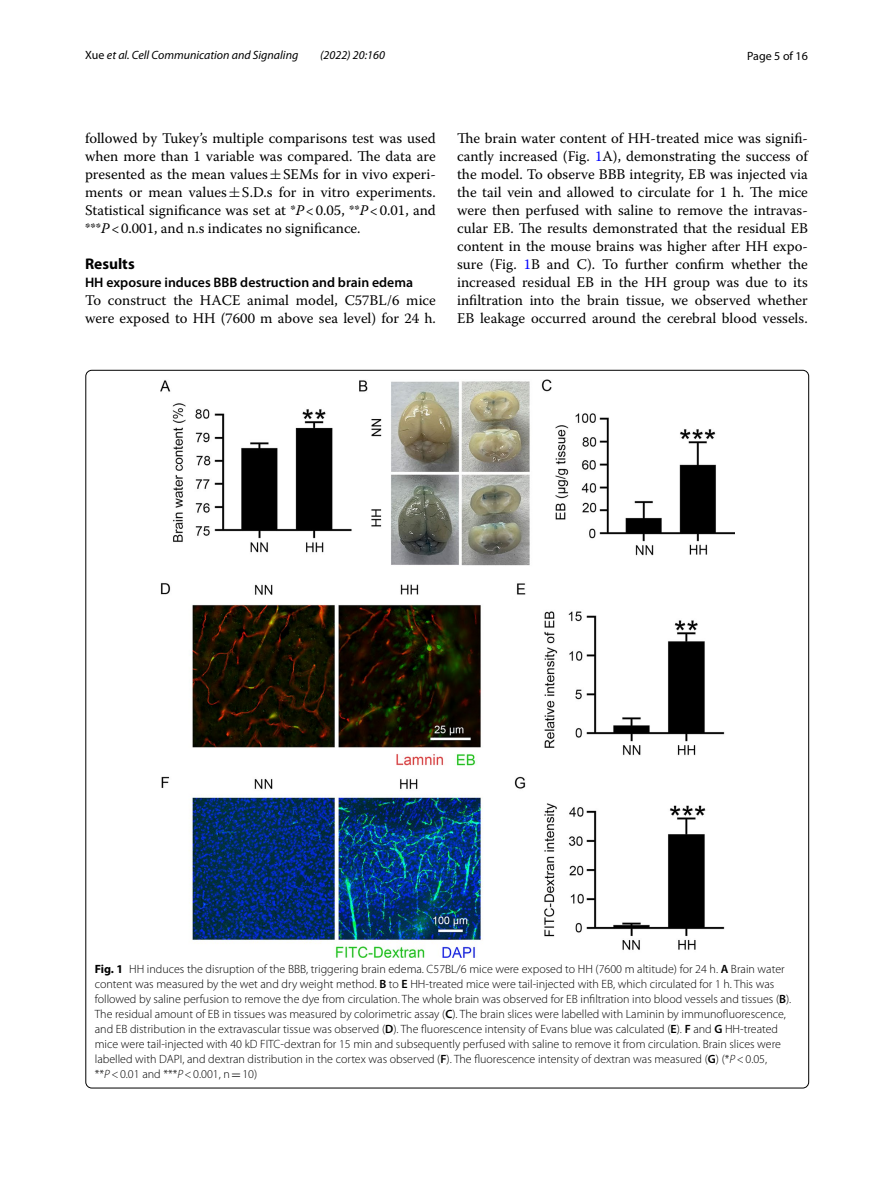
<style>
.page{position:relative;width:893px;height:1187px;background:#fff}
.page>*{position:absolute;margin:0;border:0;box-sizing:border-box;transform-origin:0 0}
.t1{font:700 15.45px "Myriad Pro";color:#000}
.t2{font:14.7px/18px "Warnock Pro";color:#000;text-align:justify}
.t3{font:600 13.8px "Myriad Pro";color:#000}
.t4{font:300 12px/15px "Myriad Pro";color:#000}
.t5{font:italic 12px "Myriad Pro";color:#000}
.t6{font:12px "Myriad Pro";color:#000}
.s1{font-style:normal}
.s2{font-family:"MTSY"}
.s3{font-style:italic}
.s4{color:#00f}
.s5{font-weight:700}
.s6{font-weight:600}
.s7{font-family:"MTSY";font-weight:400}
</style>
<div class="page">
<img style="left:160px;top:379px;width:574px;height:578px">
<p class="t5" style="left:85px;top:48px;width:215px"><span class="s1">Xue</span> et al. Cell Communication and Signaling</p>
<p class="t5" style="left:320px;top:48px;width:66px">(2022) 20:160</p>
<p class="t6" style="left:747px;top:48px;width:62px">Page 5 of 16</p>
<p class="t2" style="left:85px;top:128px;width:352px">followed by Tukey’s multiple comparisons test was used when more than 1 variable was compared. The data are presented as the mean values<span class="s2">±</span>SEMs for in vivo experi&shy;ments or mean values<span class="s2">±</span>S.D.s for in vitro experiments.<br>Statistical significance was set at *<span class="s3">P</span>&lt;0.05, **<span class="s3">P</span>&lt;0.01, and ***<span class="s3">P</span>&lt;0.001, and n.s indicates no significance.</p>
<p class="t1" style="left:85px;top:253px;width:51px">Results</p>
<p class="t3" style="left:85px;top:273px;width:329px">HH exposure induces BBB destruction and brain edema</p>
<p class="t2" style="left:85px;top:290px;width:352px">To construct the HACE animal model, C57BL/6 mice were exposed to HH (7600 m above sea level) for 24 h.</p>
<p class="t2" style="left:457px;top:128px;width:352px">The brain water content of HH-treated mice was signifi&shy;cantly increased (Fig. <span class="s4">1</span>A), demonstrating the success of the model. To observe BBB integrity, EB was injected via the tail vein and allowed to circulate for 1 h. The mice were then perfused with saline to remove the intravas&shy;cular EB. The results demonstrated that the residual EB content in the mouse brains was higher after HH expo&shy;sure (Fig. <span class="s4">1</span>B and C). To further confirm whether the increased residual EB in the HH group was due to its infiltration into the brain tissue, we observed whether EB leakage occurred around the cerebral blood vessels.</p>
<p class="t4" style="left:95px;top:961px;width:698px"><span class="s5">Fig. 1</span> HH induces the disruption of the BBB, triggering brain edema. C57BL/6 mice were exposed to HH (7600 m altitude) for 24 h. <span class="s6">A</span> Brain water content was measured by the wet and dry weight method. <span class="s6">B</span> to <span class="s6">E</span> HH-treated mice were tail-injected with EB, which circulated for 1 h. This was followed by saline perfusion to remove the dye from circulation. The whole brain was observed for EB infiltration into blood vessels and tissues (<span class="s6">B</span>).<br>The residual amount of EB in tissues was measured by colorimetric assay (<span class="s6">C</span>). The brain slices were labelled with Laminin by immunofluorescence, and EB distribution in the extravascular tissue was observed (<span class="s6">D</span>). The fluorescence intensity of Evans blue was calculated (<span class="s6">E</span>). <span class="s6">F</span> and <span class="s6">G</span> HH-treated mice were tail-injected with 40 kD FITC-dextran for 15 min and subsequently perfused with saline to remove it from circulation. Brain slices were labelled with DAPI, and dextran distribution in the cortex was observed (<span class="s6">F</span>). The fluorescence intensity of dextran was measured (<span class="s6">G</span>) (*<span class="s3">P</span>&lt;0.05, **<span class="s3">P</span>&lt;0.01 and ***<span class="s3">P</span>&lt;0.001, n<span class="s7">=</span>10)</p>
</div>
